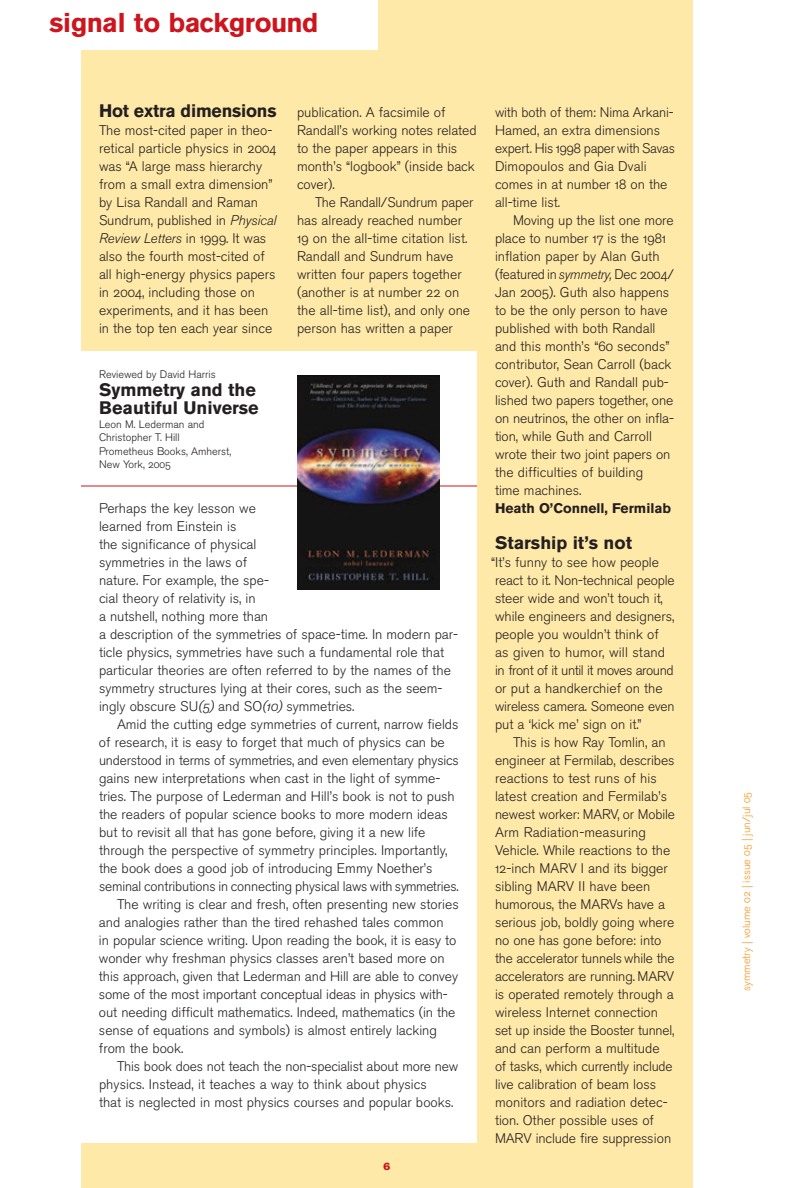
<style>
.page{position:relative;width:792px;height:1188px;background:#fff}
.page>*{position:absolute;margin:0;border:0;box-sizing:border-box;transform-origin:0 0}
.t1{font:700 27px "Akzidenz Grotesk BE";letter-spacing:-.015em;color:#cd151d}
.t2{font:700 18px/18px "Akzidenz Grotesk BE";color:#231f20}
.t3{font:13.8px/18px "Akzidenz Grotesk BE Light Os F";color:#231f20}
.t4{font:italic 300 13.8px "Akzidenz Grotesk BE";letter-spacing:-.005em;color:#231f20}
.t5{font:700 13.8px "Akzidenz Grotesk BE";color:#231f20}
.t6{font:10.8px/13.5px "Akzidenz Grotesk BE Light Os F";color:#231f20}
.t7{font:10.8px "Akzidenz Grotesk BE Light Os F";color:#f7931d}
.t8{font:10.5px "Akzidenz Grotesk BE Super";color:#cd151d}
.s1{font-family:"Akzidenz Grotesk BE";font-weight:300;font-style:italic}
.s2{font-family:"Akzidenz Grotesk BE Light Os F";font-weight:400;font-style:normal}
.s3{font-family:"Akzidenz Grotesk BE Lig It Os F"}
</style>
<div class="page">
<div style="left:81px;top:0;width:612px;height:1188px;background:#ffe9a8"></div>
<div style="left:0;top:0;width:378px;height:50px;background:#fff"></div>
<div style="left:81px;top:351px;width:396px;height:792px;background:#fff"></div>
<hr style="left:81px;top:486px;width:396px;height:1px;background:#cd151d">
<img style="left:297px;top:376px;width:143px;height:214px">
<h1 class="t1" style="left:50px;top:12px;width:271px">signal to background</h1>
<h2 class="t2" style="left:99px;top:103px;width:179px">Hot extra dimensions</h2>
<p class="t3" style="left:99px;top:123px;width:179px">The most-cited paper in theo&shy;retical particle physics in 2004 was “A large mass hierarchy from a small extra dimension” by Lisa Randall and Raman<br>Sundrum, published in <span class="s1">Physical</span></p>
<p class="t4" style="left:99px;top:233px;width:169px">Review Letters <span class="s2">in 1999. It was</span></p>
<p class="t3" style="left:99px;top:249px;width:178px">also the fourth most-cited of all high-energy physics papers in 2004, including those on experiments, and it has been in the top ten each year since</p>
<p class="t3" style="left:297px;top:105px;width:181px">publication. A facsimile of<br>Randall’s working notes related to the paper appears in this month’s “logbook” (inside back cover).</p>
<p class="t3" style="left:297px;top:195px;width:178px;text-indent:18px">The Randall/Sundrum paper has already reached number<br>19 on the all-time citation list.<br>Randall and Sundrum have written four papers together (another is at number 22 on the all-time list), and only one person has written a paper</p>
<p class="t6" style="left:99px;top:369px;width:118px">Reviewed by David Harris</p>
<h2 class="t2" style="left:99px;top:382px;width:161px">Symmetry and the<br>Beautiful Universe</h2>
<p class="t6" style="left:99px;top:418px;width:134px">Leon M. Lederman and<br>Christopher T. Hill<br>Prometheus Books, Amherst,<br>New York, 2005</p>
<p class="t3" style="left:99px;top:501px;width:361px">Perhaps the key lesson we<br>learned from Einstein is<br>the significance of physical<br>symmetries in the laws of<br>nature. For example, the spe-<br>cial theory of relativity is, in<br>a nutshell, nothing more than<br>a description of the symmetries of space-time. In modern par&shy;ticle physics, symmetries have such a fundamental role that particular theories are often referred to by the names of the symmetry structures lying at their cores, such as the seem&shy;ingly obscure SU<span class="s3">(5)</span> and SO<span class="s3">(10)</span> symmetries.</p>
<p class="t3" style="left:117px;top:717px;width:343px">Amid the cutting edge symmetries of current, narrow fields</p>
<p class="t3" style="left:99px;top:735px;width:347px">of research, it is easy to forget that much of physics can be</p>
<p class="t3" style="left:99px;top:753px;width:361px">understood in terms of symmetries, and even elementary physics</p>
<p class="t3" style="left:99px;top:771px;width:343px">gains new interpretations when cast in the light of symme-</p>
<p class="t3" style="left:99px;top:789px;width:357px">tries. The purpose of Lederman and Hill’s book is not to push</p>
<p class="t3" style="left:99px;top:807px;width:350px">the readers of popular science books to more modern ideas</p>
<p class="t3" style="left:99px;top:825px;width:328px">but to revisit all that has gone before, giving it a new life</p>
<p class="t3" style="left:99px;top:843px;width:350px">through the perspective of symmetry principles. Importantly,</p>
<p class="t3" style="left:99px;top:861px;width:335px">the book does a good job of introducing Emmy Noether’s</p>
<p class="t3" style="left:99px;top:879px;width:361px">seminal contributions in connecting physical laws with symmetries.</p>
<p class="t3" style="left:117px;top:897px;width:343px">The writing is clear and fresh, often presenting new stories</p>
<p class="t3" style="left:99px;top:915px;width:346px">and analogies rather than the tired rehashed tales common</p>
<p class="t3" style="left:99px;top:933px;width:359px">in popular science writing. Upon reading the book, it is easy to</p>
<p class="t3" style="left:99px;top:951px;width:347px">wonder why freshman physics classes aren’t based more on</p>
<p class="t3" style="left:99px;top:969px;width:361px">this approach, given that Lederman and Hill are able to convey</p>
<p class="t3" style="left:99px;top:987px;width:350px">some of the most important conceptual ideas in physics with-</p>
<p class="t3" style="left:99px;top:1005px;width:358px">out needing difficult mathematics. Indeed, mathematics (in the</p>
<p class="t3" style="left:99px;top:1023px;width:339px">sense of equations and symbols) is almost entirely lacking</p>
<p class="t3" style="left:99px;top:1041px;width:86px">from the book.</p>
<p class="t3" style="left:117px;top:1059px;width:343px">This book does not teach the non-specialist about more new</p>
<p class="t3" style="left:99px;top:1077px;width:329px">physics. Instead, it teaches a way to think about physics</p>
<p class="t3" style="left:99px;top:1095px;width:356px">that is neglected in most physics courses and popular books.</p>
<p class="t8" style="left:384px;top:1163px;width:8px">6</p>
<p class="t3" style="left:495px;top:105px;width:181px">with both of them: Nima Arkani-<br>Hamed, an extra dimensions expert. His 1998 paper with Savas<br>Dimopoulos and Gia Dvali comes in at number 18 on the all-time list.</p>
<p class="t3" style="left:495px;top:213px;width:181px;text-indent:18px">Moving up the list one more place to number 17 is the 1981 inflation paper by Alan Guth (featured in<span class="s1">symmetry,</span> Dec 2004/<br>Jan 2005). Guth also happens to be the only person to have published with both Randall and this month’s “60 seconds” contributor, Sean Carroll (back cover). Guth and Randall pub&shy;lished two papers together, one on neutrinos, the other on infla&shy;tion, while Guth and Carroll wrote their two joint papers on the difficulties of building<br>time machines.</p>
<p class="t5" style="left:495px;top:503px;width:178px">Heath O’Connell, Fermilab</p>
<h2 class="t2" style="left:495px;top:535px;width:139px">Starship it’s not</h2>
<p class="t3" style="left:491px;top:555px;width:185px">“It’s funny to see how people react to it. Non-technical people steer wide and won’t touch it, while engineers and designers, people you wouldn’t think of<br>as given to humor, will stand in front of it until it moves around or put a handkerchief on the wireless camera. Someone even put a ‘kick me’ sign on it.”</p>
<p class="t3" style="left:495px;top:735px;width:181px;text-indent:18px">This is how Ray Tomlin, an engineer at Fermilab, describes reactions to test runs of his latest creation and Fermilab’s newest worker: MARV, or Mobile<br>Arm Radiation-measuring<br>Vehicle. While reactions to the<br>12-inch MARV I and its bigger sibling MARV II have been humorous, the MARVs have a serious job, boldly going where no one has gone before: into the accelerator tunnels while the accelerators are running. MARV is operated remotely through a wireless Internet connection set up inside the Booster tunnel, and can perform a multitude<br>of tasks, which currently include live calibration of beam loss monitors and radiation detec&shy;tion. Other possible uses of<br>MARV include fire suppression</p>
<p class="t7" style="left:743px;top:991px;width:200px;rotate:-90deg">symmetry | volume 02 | issue 05 | jun/jul 05</p>
</div>
